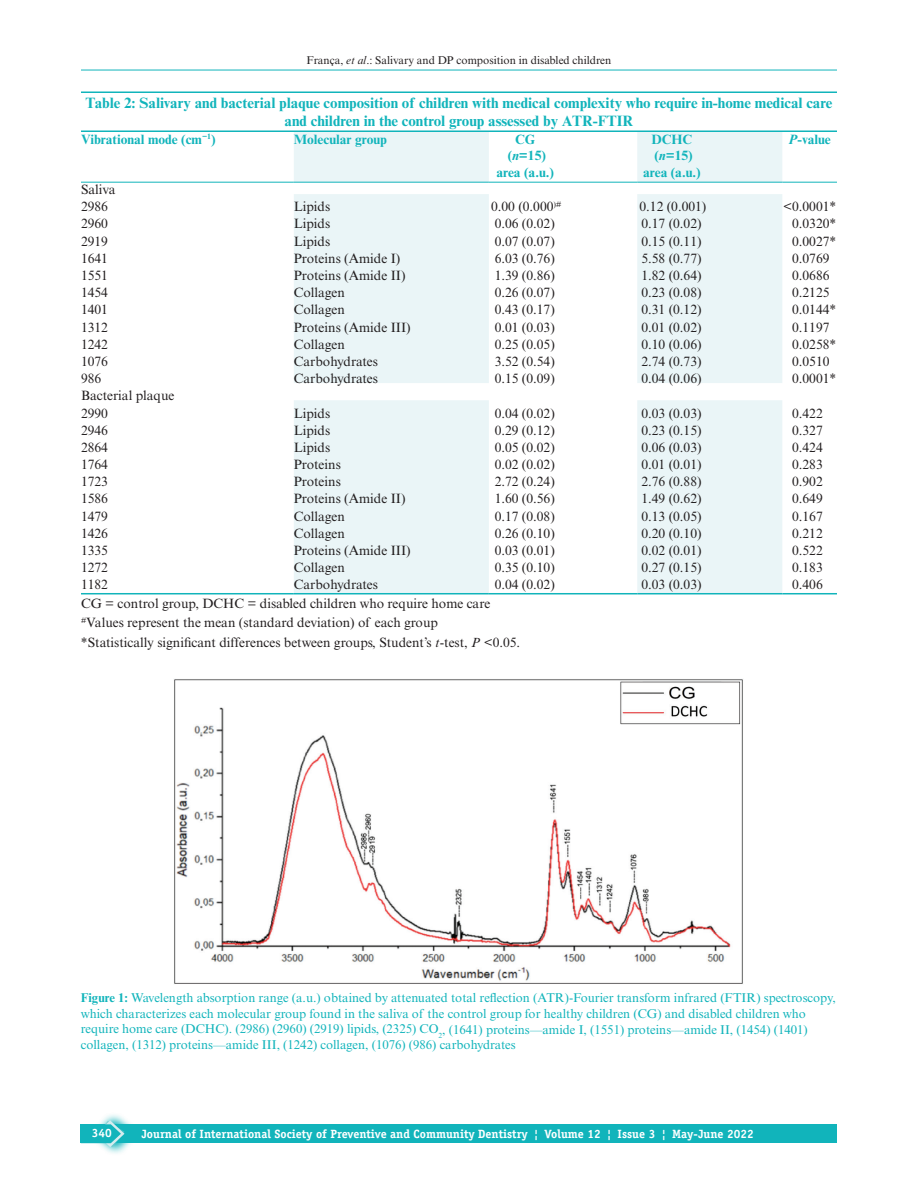
<style>
.page{position:relative;width:918px;height:1188px;background:#fff}
.page>*{position:absolute;margin:0;border:0;box-sizing:border-box;transform-origin:0 0}
.t1{font:700 15px/18px "Times New Roman MT Std";color:#11b4bb;text-align:center}
.t2{font:13.5px/17.2px "Times New Roman MT Std";color:#231f20}
.t3{font:700 13.5px/16.5px "Times New Roman MT Std";color:#11b4bb;text-align:center}
.t4{font:12.75px/15.8px "Times New Roman MT Std";color:#11b4bb}
.t5{font:700 12px "Officina Serif Std";color:#fff}
.t6{font:11.25px "Times New Roman MT Std";color:#231f20}
.s1{font-style:italic}
.s2{font-weight:700}
</style>
<div class="page">
<div style="left:81px;top:1124px;width:756px;height:19px;background:#11b4bb"></div>
<svg style="left:102px;top:1114px;width:29px;height:40px"></svg>
<svg style="left:81px;top:1120px;width:44px;height:27px"></svg>
<hr style="left:81px;top:70px;width:756px;height:1px;background:#11b4bb">
<hr style="left:81px;top:92px;width:756px;height:1px;background:#11b4bb">
<hr style="left:81px;top:130px;width:756px;height:2px;background:#11b4bb">
<svg style="left:294px;top:132px;width:488px;height:461px;fill:#eaf5f7"></svg>
<hr style="left:294px;top:182px;width:195px;height:1px;background:#11b4bb">
<hr style="left:489px;top:182px;width:148px;height:1px;background:#11b4bb">
<hr style="left:637px;top:182px;width:145px;height:1px;background:#11b4bb">
<hr style="left:782px;top:182px;width:55px;height:1px;background:#11b4bb">
<hr style="left:81px;top:182px;width:213px;height:1px;background:#11b4bb">
<hr style="left:81px;top:593px;width:213px;height:1px;background:#11b4bb">
<hr style="left:294px;top:593px;width:195px;height:1px;background:#11b4bb">
<hr style="left:489px;top:593px;width:148px;height:1px;background:#11b4bb">
<hr style="left:637px;top:593px;width:145px;height:1px;background:#11b4bb">
<hr style="left:782px;top:593px;width:55px;height:1px;background:#11b4bb">
<img style="left:174px;top:679px;width:569px;height:305px">
<p class="t6" style="left:307px;top:54px;width:306px">França, <span class="s1">et al</span>.: Salivary and DP composition in disabled children</p>
<p class="t1" style="left:86px;top:94px;width:748px">Table 2: Salivary and bacterial plaque composition of children with medical complexity who require in-home medical care and children in the control group assessed by ATR-FTIR</p>
<p class="t3" style="left:81px;top:131px;width:136px">Vibrational mode (cm<sup>−1</sup>)</p>
<p class="t3" style="left:294px;top:131px;width:95px">Molecular group</p>
<p class="t3" style="left:496px;top:131px;width:59px">CG (<span class="s1">n</span>=15) area (a.u.)</p>
<p class="t3" style="left:643px;top:131px;width:59px">DCHC (<span class="s1">n</span>=15) area (a.u.)</p>
<p class="t3" style="left:789px;top:131px;width:44px"><span class="s1">P</span>-value</p>
<p class="t2" style="left:81px;top:181px;width:36px">Saliva<br>2986</p>
<p class="t2" style="left:294px;top:198px;width:38px">Lipids</p>
<p class="t2" style="left:491px;top:198px;width:72px">0.00 (0.000<sup>)#</sup></p>
<p class="t2" style="left:640px;top:198px;width:68px">0.12 (0.001)</p>
<p class="t2" style="left:783px;top:198px;width:55px">&lt;0.0001*</p>
<p class="t2" style="left:81px;top:215px;width:28px">2960</p>
<p class="t2" style="left:294px;top:215px;width:38px">Lipids</p>
<p class="t2" style="left:495px;top:215px;width:62px">0.06 (0.02)</p>
<p class="t2" style="left:641px;top:215px;width:62px">0.17 (0.02)</p>
<p class="t2" style="left:792px;top:215px;width:46px">0.0320*</p>
<p class="t2" style="left:81px;top:232px;width:28px">2919</p>
<p class="t2" style="left:294px;top:232px;width:38px">Lipids</p>
<p class="t2" style="left:495px;top:232px;width:62px">0.07 (0.07)</p>
<p class="t2" style="left:641px;top:232px;width:62px">0.15 (0.11)</p>
<p class="t2" style="left:792px;top:232px;width:46px">0.0027*</p>
<p class="t2" style="left:81px;top:250px;width:28px">1641</p>
<p class="t2" style="left:294px;top:250px;width:108px">Proteins (Amide I)</p>
<p class="t2" style="left:495px;top:250px;width:62px">6.03 (0.76)</p>
<p class="t2" style="left:641px;top:250px;width:62px">5.58 (0.77)</p>
<p class="t2" style="left:792px;top:250px;width:39px">0.0769</p>
<p class="t2" style="left:81px;top:267px;width:28px">1551</p>
<p class="t2" style="left:294px;top:267px;width:113px">Proteins (Amide II)</p>
<p class="t2" style="left:495px;top:267px;width:62px">1.39 (0.86)</p>
<p class="t2" style="left:641px;top:267px;width:62px">1.82 (0.64)</p>
<p class="t2" style="left:792px;top:267px;width:39px">0.0686</p>
<p class="t2" style="left:81px;top:284px;width:28px">1454</p>
<p class="t2" style="left:294px;top:284px;width:53px">Collagen</p>
<p class="t2" style="left:495px;top:284px;width:62px">0.26 (0.07)</p>
<p class="t2" style="left:641px;top:284px;width:62px">0.23 (0.08)</p>
<p class="t2" style="left:792px;top:284px;width:39px">0.2125</p>
<p class="t2" style="left:81px;top:301px;width:28px">1401</p>
<p class="t2" style="left:294px;top:301px;width:53px">Collagen</p>
<p class="t2" style="left:495px;top:301px;width:62px">0.43 (0.17)</p>
<p class="t2" style="left:641px;top:301px;width:62px">0.31 (0.12)</p>
<p class="t2" style="left:792px;top:301px;width:46px">0.0144*</p>
<p class="t2" style="left:81px;top:318px;width:28px">1312</p>
<p class="t2" style="left:294px;top:318px;width:118px">Proteins (Amide III)</p>
<p class="t2" style="left:495px;top:318px;width:62px">0.01 (0.03)</p>
<p class="t2" style="left:641px;top:318px;width:62px">0.01 (0.02)</p>
<p class="t2" style="left:792px;top:318px;width:39px">0.1197</p>
<p class="t2" style="left:81px;top:336px;width:28px">1242</p>
<p class="t2" style="left:294px;top:336px;width:53px">Collagen</p>
<p class="t2" style="left:495px;top:336px;width:62px">0.25 (0.05)</p>
<p class="t2" style="left:641px;top:336px;width:62px">0.10 (0.06)</p>
<p class="t2" style="left:792px;top:336px;width:46px">0.0258*</p>
<p class="t2" style="left:81px;top:353px;width:28px">1076</p>
<p class="t2" style="left:294px;top:353px;width:86px">Carbohydrates</p>
<p class="t2" style="left:495px;top:353px;width:62px">3.52 (0.54)</p>
<p class="t2" style="left:641px;top:353px;width:62px">2.74 (0.73)</p>
<p class="t2" style="left:792px;top:353px;width:39px">0.0510</p>
<p class="t2" style="left:81px;top:370px;width:22px">986</p>
<p class="t2" style="left:294px;top:370px;width:86px">Carbohydrates</p>
<p class="t2" style="left:495px;top:370px;width:62px">0.15 (0.09)</p>
<p class="t2" style="left:641px;top:370px;width:62px">0.04 (0.06)</p>
<p class="t2" style="left:792px;top:370px;width:46px">0.0001*</p>
<p class="t2" style="left:81px;top:387px;width:95px">Bacterial plaque<br>2990</p>
<p class="t2" style="left:294px;top:404px;width:38px">Lipids</p>
<p class="t2" style="left:495px;top:404px;width:62px">0.04 (0.02)</p>
<p class="t2" style="left:641px;top:404px;width:62px">0.03 (0.03)</p>
<p class="t2" style="left:792px;top:404px;width:32px">0.422</p>
<p class="t2" style="left:81px;top:422px;width:28px">2946</p>
<p class="t2" style="left:294px;top:422px;width:38px">Lipids</p>
<p class="t2" style="left:495px;top:422px;width:62px">0.29 (0.12)</p>
<p class="t2" style="left:641px;top:422px;width:62px">0.23 (0.15)</p>
<p class="t2" style="left:792px;top:422px;width:32px">0.327</p>
<p class="t2" style="left:81px;top:439px;width:28px">2864</p>
<p class="t2" style="left:294px;top:439px;width:38px">Lipids</p>
<p class="t2" style="left:495px;top:439px;width:62px">0.05 (0.02)</p>
<p class="t2" style="left:641px;top:439px;width:62px">0.06 (0.03)</p>
<p class="t2" style="left:792px;top:439px;width:32px">0.424</p>
<p class="t2" style="left:81px;top:456px;width:28px">1764</p>
<p class="t2" style="left:294px;top:456px;width:49px">Proteins</p>
<p class="t2" style="left:495px;top:456px;width:62px">0.02 (0.02)</p>
<p class="t2" style="left:641px;top:456px;width:62px">0.01 (0.01)</p>
<p class="t2" style="left:792px;top:456px;width:32px">0.283</p>
<p class="t2" style="left:81px;top:473px;width:28px">1723</p>
<p class="t2" style="left:294px;top:473px;width:49px">Proteins</p>
<p class="t2" style="left:495px;top:473px;width:62px">2.72 (0.24)</p>
<p class="t2" style="left:641px;top:473px;width:62px">2.76 (0.88)</p>
<p class="t2" style="left:792px;top:473px;width:32px">0.902</p>
<p class="t2" style="left:81px;top:490px;width:28px">1586</p>
<p class="t2" style="left:294px;top:490px;width:113px">Proteins (Amide II)</p>
<p class="t2" style="left:495px;top:490px;width:62px">1.60 (0.56)</p>
<p class="t2" style="left:641px;top:490px;width:62px">1.49 (0.62)</p>
<p class="t2" style="left:792px;top:490px;width:32px">0.649</p>
<p class="t2" style="left:81px;top:507px;width:28px">1479</p>
<p class="t2" style="left:294px;top:507px;width:53px">Collagen</p>
<p class="t2" style="left:495px;top:507px;width:62px">0.17 (0.08)</p>
<p class="t2" style="left:641px;top:507px;width:62px">0.13 (0.05)</p>
<p class="t2" style="left:792px;top:507px;width:32px">0.167</p>
<p class="t2" style="left:81px;top:525px;width:28px">1426</p>
<p class="t2" style="left:294px;top:525px;width:53px">Collagen</p>
<p class="t2" style="left:495px;top:525px;width:62px">0.26 (0.10)</p>
<p class="t2" style="left:641px;top:525px;width:62px">0.20 (0.10)</p>
<p class="t2" style="left:792px;top:525px;width:32px">0.212</p>
<p class="t2" style="left:81px;top:542px;width:28px">1335</p>
<p class="t2" style="left:294px;top:542px;width:118px">Proteins (Amide III)</p>
<p class="t2" style="left:495px;top:542px;width:62px">0.03 (0.01)</p>
<p class="t2" style="left:641px;top:542px;width:62px">0.02 (0.01)</p>
<p class="t2" style="left:792px;top:542px;width:32px">0.522</p>
<p class="t2" style="left:81px;top:559px;width:28px">1272</p>
<p class="t2" style="left:294px;top:559px;width:53px">Collagen</p>
<p class="t2" style="left:495px;top:559px;width:62px">0.35 (0.10)</p>
<p class="t2" style="left:641px;top:559px;width:62px">0.27 (0.15)</p>
<p class="t2" style="left:792px;top:559px;width:32px">0.183</p>
<p class="t2" style="left:81px;top:576px;width:28px">1182</p>
<p class="t2" style="left:294px;top:576px;width:86px">Carbohydrates</p>
<p class="t2" style="left:495px;top:576px;width:62px">0.04 (0.02)</p>
<p class="t2" style="left:641px;top:576px;width:62px">0.03 (0.03)</p>
<p class="t2" style="left:792px;top:576px;width:32px">0.406</p>
<p class="t2" style="left:81px;top:594px;width:441px;line-height:19.5px">CG = control group, DCHC = disabled children who require home care <sup>#</sup>Values represent the mean (standard deviation) of each group<br>*Statistically significant differences between groups, Student’s <span class="s1">t</span>-test, <span class="s1">P</span> &lt;0.05.</p>
<p class="t4" style="left:81px;top:990px;width:756px"><span class="s2">Figure 1:</span> Wavelength absorption range (a.u.) obtained by attenuated total reflection (ATR)-Fourier transform infrared (FTIR) spectroscopy, which characterizes each molecular group found in the saliva of the control group for healthy children (CG) and disabled children who require home care (DCHC). (2986) (2960) (2919) lipids, (2325) CO<sub>2</sub>, (1641) proteins—amide I, (1551) proteins—amide II, (1454) (1401) collagen, (1312) proteins—amide III, (1242) collagen, (1076) (986) carbohydrates</p>
<p class="t5" style="left:92px;top:1126px;width:22px">340</p>
<p class="t5" style="left:142px;top:1126px;width:614px">Journal of International Society of Preventive and Community Dentistry ¦ Volume 12 ¦ Issue 3 ¦ May-June 2022</p>
</div>
